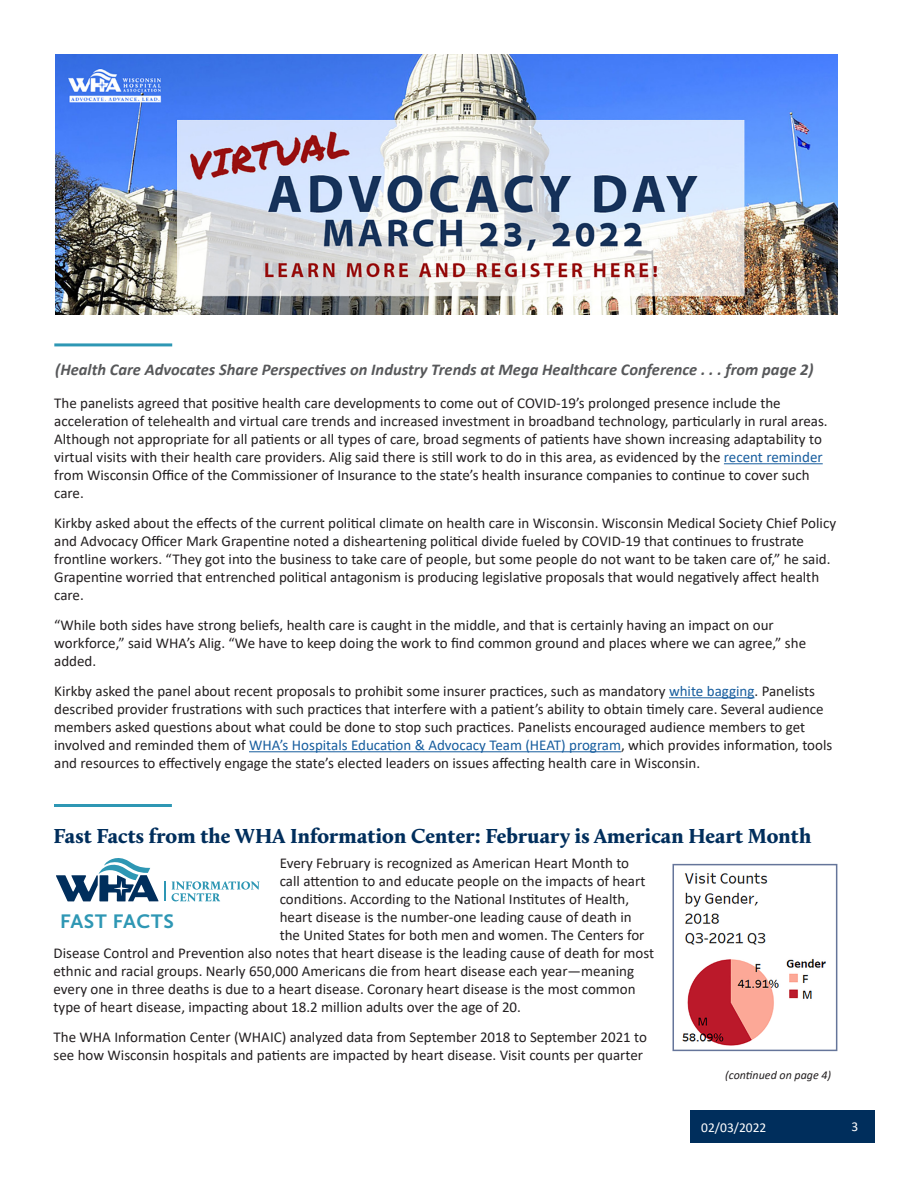
<style>
.page{position:relative;width:918px;height:1188px;background:#fff}
.page>*{position:absolute;margin:0;border:0;box-sizing:border-box;transform-origin:0 0}
.Headline{font:900 21px "Calluna";letter-spacing:.005em;color:#002e5c}
.Body_Copy{font:700 20.4px "Calluna Sans";letter-spacing:.025em;color:#2e97b4}
.Continued_From{font:italic 700 16.5px "Calibri";color:#57585a}
.Body_Copy-2{font:15px/18px "Calibri";color:#231f20}
.t1{font:13.5px "Calibri";color:#fff}
.Continued_On{font:italic 12px "Calibri";color:#231f20}
.s1{color:#175d9e}
</style>
<div class="page">
<div style="left:690px;top:1111px;width:184px;height:32px;background:#002e5c"></div>
<hr style="left:724px;top:463px;width:99px;height:1px;background:#175d9e">
<hr style="left:669px;top:697px;width:85px;height:1px;background:#175d9e">
<hr style="left:249px;top:751px;width:372px;height:1px;background:#175d9e">
<hr style="left:54px;top:804px;width:118px;height:3px;background:#2e97b4">
<hr style="left:54px;top:343px;width:118px;height:3px;background:#2e97b4">
<img style="left:55px;top:54px;width:782px;height:261px">
<svg style="left:172px;top:881px;width:87px;height:20px"></svg>
<svg style="left:165px;top:881px;width:1px;height:20px"></svg>
<svg style="left:56px;top:858px;width:103px;height:43px"></svg>
<img style="left:682px;top:873px;width:144px;height:173px">
<div style="left:673px;top:864px;width:164px;height:187px;border:2px solid #65759a"></div>
<p class="Continued_From" style="left:55px;top:358px;width:760px">(Health Care Advocates Share Perspectives on Industry Trends at Mega Healthcare Conference . . . from page 2)</p>
<p class="Body_Copy-2" style="left:54px;top:394px;width:775px">The panelists agreed that positive health care developments to come out of COVID-19’s prolonged presence include the acceleration of telehealth and virtual care trends and increased investment in broadband technology, particularly in rural areas.<br>Although not appropriate for all patients or all types of care, broad segments of patients have shown increasing adaptability to virtual visits with their health care providers. Alig said there is still work to do in this area, as evidenced by the <span class="s1">recent reminder </span>from Wisconsin Office of the Commissioner of Insurance to the state’s health insurance companies to continue to cover such care.</p>
<p class="Body_Copy-2" style="left:54px;top:514px;width:783px">Kirkby asked about the effects of the current political climate on health care in Wisconsin. Wisconsin Medical Society Chief Policy and Advocacy Officer Mark Grapentine noted a disheartening political divide fueled by COVID-19 that continues to frustrate frontline workers. “They got into the business to take care of people, but some people do not want to be taken care of,” he said.<br>Grapentine worried that entrenched political antagonism is producing legislative proposals that would negatively affect health care.</p>
<p class="Body_Copy-2" style="left:54px;top:616px;width:753px">“While both sides have strong beliefs, health care is caught in the middle, and that is certainly having an impact on our workforce,” said WHA’s Alig. “We have to keep doing the work to find common ground and places where we can agree,” she added.</p>
<p class="Body_Copy-2" style="left:54px;top:682px;width:780px">Kirkby asked the panel about recent proposals to prohibit some insurer practices, such as mandatory <span class="s1">white bagging</span>. Panelists described provider frustrations with such practices that interfere with a patient’s ability to obtain timely care. Several audience members asked questions about what could be done to stop such practices. Panelists encouraged audience members to get involved and reminded them of <span class="s1">WHA’s Hospitals Education &amp; Advocacy Team (HEAT) program</span>, which provides information, tools and resources to effectively engage the state’s elected leaders on issues affecting health care in Wisconsin.</p>
<p class="Headline" style="left:54px;top:823px;width:759px">Fast Facts from the WHA Information Center: February is American Heart Month</p>
<p class="Body_Copy-2" style="left:280px;top:853px;width:351px">Every February is recognized as American Heart Month to</p>
<p class="Body_Copy-2" style="left:280px;top:871px;width:367px">call attention to and educate people on the impacts of heart</p>
<p class="Body_Copy-2" style="left:280px;top:889px;width:351px">conditions. According to the National Institutes of Health,</p>
<p class="Body_Copy-2" style="left:280px;top:907px;width:353px">heart disease is the number-one leading cause of death in</p>
<p class="Body_Copy-2" style="left:280px;top:925px;width:366px">the United States for both men and women. The Centers for</p>
<p class="Body_Copy-2" style="left:54px;top:943px;width:602px">Disease Control and Prevention also notes that heart disease is the leading cause of death for most</p>
<p class="Body_Copy-2" style="left:54px;top:961px;width:582px">ethnic and racial groups. Nearly 650,000 Americans die from heart disease each year—meaning</p>
<p class="Body_Copy-2" style="left:54px;top:979px;width:584px">every one in three deaths is due to a heart disease. Coronary heart disease is the most common</p>
<p class="Body_Copy-2" style="left:54px;top:997px;width:469px">type of heart disease, impacting about 18.2 million adults over the age of 20.</p>
<p class="Body_Copy-2" style="left:54px;top:1027px;width:595px">The WHA Information Center (WHAIC) analyzed data from September 2018 to September 2021 to see how Wisconsin hospitals and patients are impacted by heart disease. Visit counts per quarter</p>
<p class="Body_Copy" style="left:60px;top:908px;width:115px">FAST FACTS</p>
<p class="Continued_On" style="left:725px;top:1066px;width:108px">(continued on page 4)</p>
<p class="t1" style="left:701px;top:1118px;width:67px">02/03/2022</p>
<p class="t1" style="left:851px;top:1117px;width:8px">3</p>
</div>
